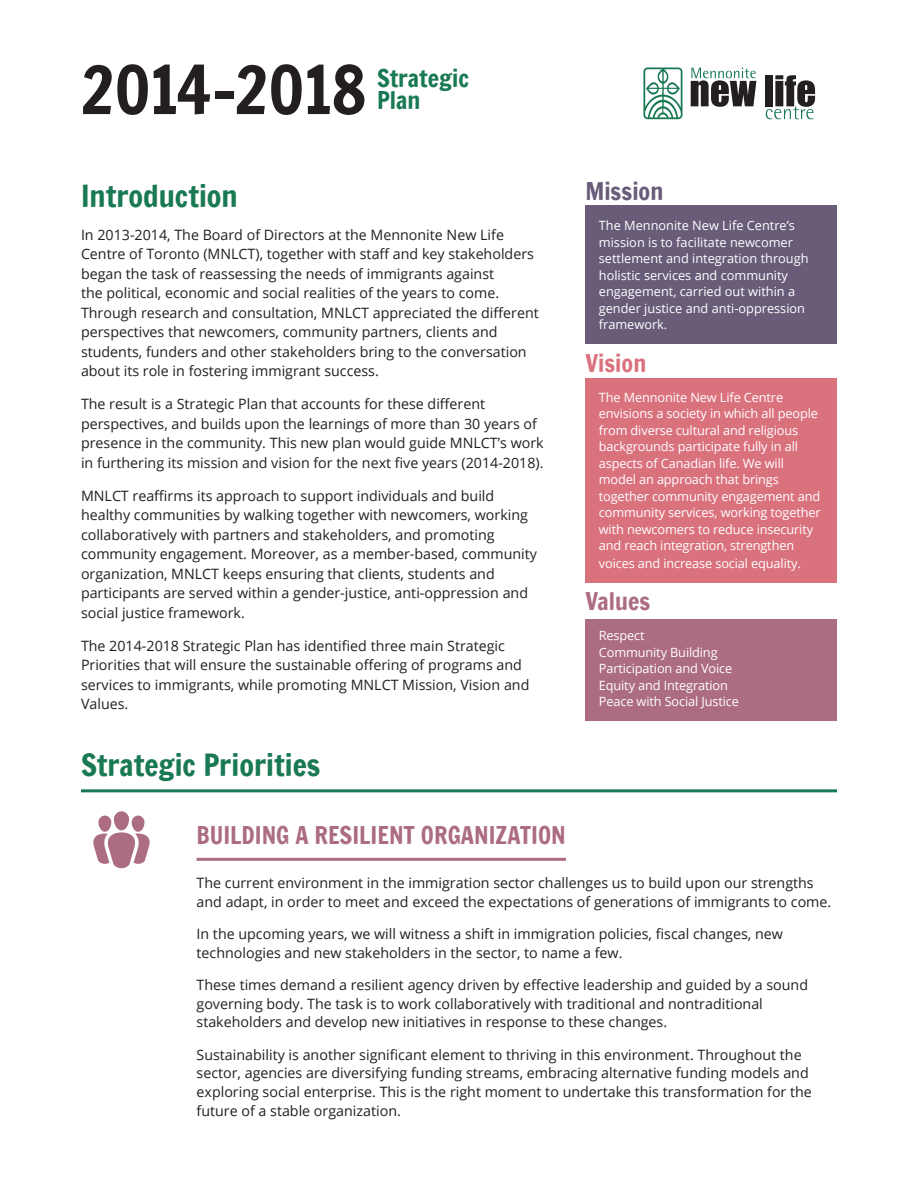
<style>
.page{position:relative;width:918px;height:1188px;background:#fff}
.page>*{position:absolute;margin:0;border:0;box-sizing:border-box;transform-origin:0 0}
.t1{font:66px "Francois One";color:#231f20}
.t2{font:30px "Francois One";color:#187953}
.t3{font:24px "Francois One";color:#ac6c82}
.t4{font:24px "Francois One";color:#187953}
.t5{font:24px "Francois One";color:#685c79}
.t6{font:24px "Francois One";color:#da727e}
.t7{font:14.25px/19.5px "Open Sans";color:#231f20}
.t8{font:12.75px/16.5px "Open Sans";letter-spacing:-.01em;color:#fff}
</style>
<div class="page">
<div style="left:585px;top:619px;width:252px;height:101px;background:#ac6c82"></div>
<div style="left:585px;top:378px;width:252px;height:204px;background:#da727e"></div>
<div style="left:585px;top:205px;width:252px;height:138px;background:#685c79"></div>
<svg style="left:643px;top:68px;width:39px;height:51px"></svg>
<div style="left:765px;top:75px;width:8px;height:31px;background:#231f20"></div>
<svg style="left:691px;top:68px;width:65px;height:39px"></svg>
<svg style="left:766px;top:75px;width:49px;height:44px"></svg>
<hr style="left:197px;top:858px;width:369px;height:3px;background:#ac6c82">
<hr style="left:81px;top:789px;width:756px;height:3px;background:#187953">
<p class="t1" style="left:81px;top:42px;width:287px">2014-2018</p>
<p class="t4" style="left:377px;top:61px;width:94px">Strategic</p>
<p class="t4" style="left:377px;top:83px;width:45px">Plan</p>
<p class="t2" style="left:81px;top:174px;width:158px">Introduction</p>
<p class="t7" style="left:81px;top:225px;width:459px">In 2013-2014, The Board of Directors at the Mennonite New Life Centre of Toronto (MNLCT), together with staff and key stakeholders began the task of reassessing the needs of immigrants against<br>the political, economic and social realities of the years to come.<br>Through research and consultation, MNLCT appreciated the different perspectives that newcomers, community partners, clients and students, funders and other stakeholders bring to the conversation about its role in fostering immigrant success.</p>
<p class="t7" style="left:81px;top:394px;width:464px">The result is a Strategic Plan that accounts for these different perspectives, and builds upon the learnings of more than 30 years of presence in the community. This new plan would guide MNLCT’s work in furthering its mission and vision for the next five years (2014-2018).</p>
<p class="t7" style="left:81px;top:486px;width:458px">MNLCT reaffirms its approach to support individuals and build healthy communities by walking together with newcomers, working collaboratively with partners and stakeholders, and promoting community engagement. Moreover, as a member-based, community organization, MNLCT keeps ensuring that clients, students and participants are served within a gender-justice, anti-oppression and social justice framework.</p>
<p class="t7" style="left:81px;top:636px;width:450px">The 2014-2018 Strategic Plan has identified three main Strategic Priorities that will ensure the sustainable offering of programs and services to immigrants, while promoting MNLCT Mission, Vision and Values.</p>
<p class="t2" style="left:81px;top:743px;width:241px">Strategic Priorities</p>
<p class="t5" style="left:585px;top:174px;width:79px">Mission</p>
<p class="t8" style="left:599px;top:217px;width:211px">The Mennonite New Life Centre’s mission is to facilitate newcomer settlement and integration through holistic services and community engagement, carried out within a gender justice and anti-oppression framework.</p>
<p class="t6" style="left:585px;top:346px;width:62px">Vision</p>
<p class="t8" style="left:599px;top:388px;width:223px">The Mennonite New Life Centre envisions a society in which all people from diverse cultural and religious backgrounds participate fully in all aspects of Canadian life. We will model an approach that brings together community engagement and community services, working together with newcomers to reduce insecurity and reach integration, strengthen</p>
<p class="t8" style="left:599px;top:555px;width:203px">voices and increase social equality.</p>
<p class="t3" style="left:585px;top:584px;width:66px">Values</p>
<p class="t8" style="left:599px;top:627px;width:47px">Respect</p>
<p class="t8" style="left:599px;top:644px;width:120px">Community Building</p>
<p class="t8" style="left:599px;top:660px;width:135px">Participation and Voice</p>
<p class="t8" style="left:599px;top:677px;width:131px">Equity and Integration</p>
<p class="t8" style="left:599px;top:693px;width:142px">Peace with Social Justice</p>
<p class="t3" style="left:197px;top:818px;width:371px">BUILDING A RESILIENT ORGANIZATION</p>
<p class="t7" style="left:197px;top:873px;width:636px;line-height:18.8px">The current environment in the immigration sector challenges us to build upon our strengths and adapt, in order to meet and exceed the expectations of generations of immigrants to come.</p>
<p class="t7" style="left:197px;top:924px;width:588px;line-height:18.8px">In the upcoming years, we will witness a shift in immigration policies, fiscal changes, new technologies and new stakeholders in the sector, to name a few.</p>
<p class="t7" style="left:197px;top:975px;width:613px;line-height:18.8px">These times demand a resilient agency driven by effective leadership and guided by a sound governing body. The task is to work collaboratively with traditional and nontraditional stakeholders and develop new initiatives in response to these changes.</p>
<p class="t7" style="left:197px;top:1045px;width:617px;line-height:18.8px">Sustainability is another significant element to thriving in this environment. Throughout the sector, agencies are diversifying funding streams, embracing alternative funding models and exploring social enterprise. This is the right moment to undertake this transformation for the future of a stable organization.</p>
</div>
